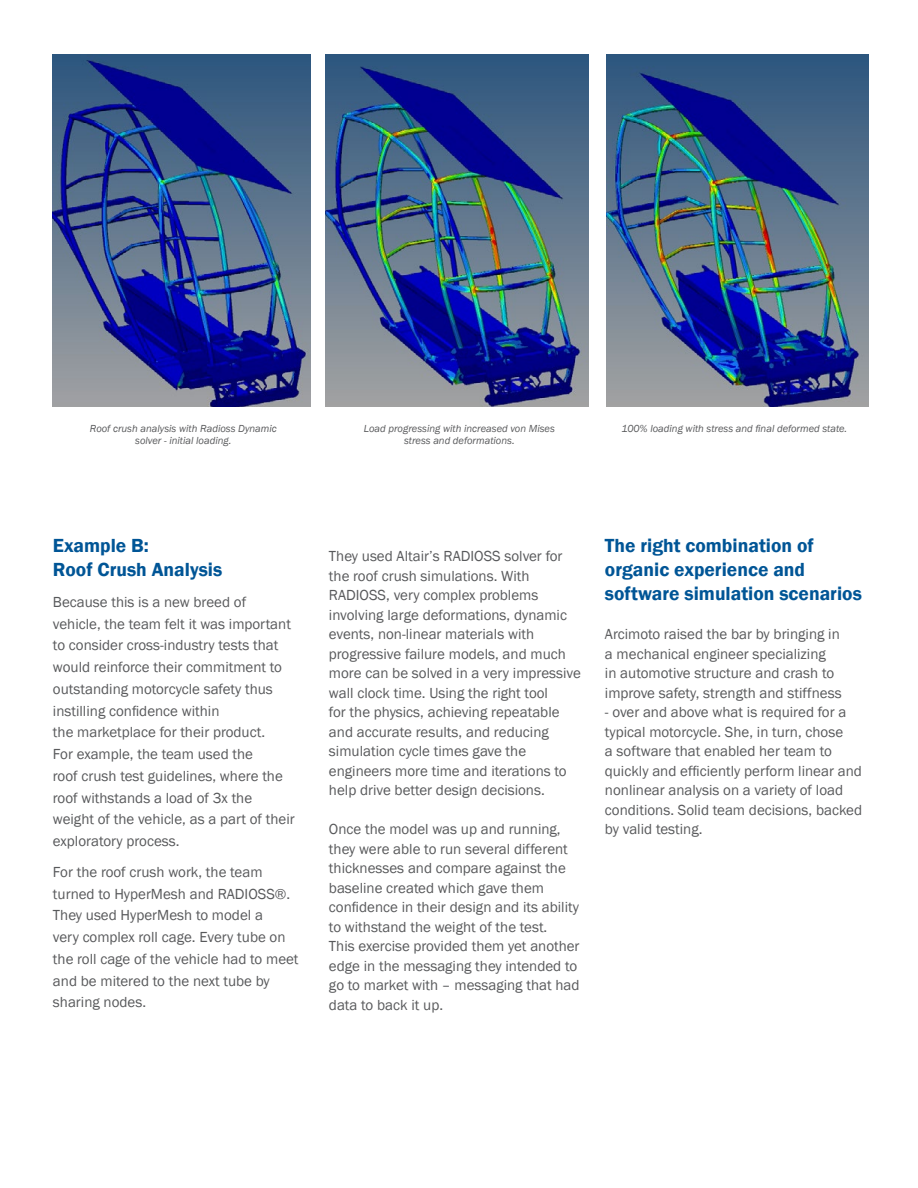
<style>
.page{position:relative;width:918px;height:1188px;background:#fff}
.page>*{position:absolute;margin:0;border:0;box-sizing:border-box;transform-origin:0 0}
.t1{font:600 19.5px/24px "Franklin Gothic";color:#005596}
.t2{font:15px/19.5px "Franklin Gothic";color:#58595b}
.t3{font:italic 10.5px/12px "Franklin Gothic";color:#58595b;text-align:center}
</style>
<div class="page">
<img style="left:53px;top:54px;width:257px;height:353px">
<img style="left:326px;top:54px;width:262px;height:353px">
<img style="left:606px;top:54px;width:262px;height:353px">
<p class="t3" style="left:90px;top:423px;width:188px">Roof crush analysis with Radioss Dynamic solver - initial loading.</p>
<p class="t3" style="left:364px;top:423px;width:193px">Load progressing with increased von Mises stress and deformations.</p>
<p class="t3" style="left:622px;top:423px;width:227px">100% loading with stress and final deformed state.</p>
<h1 class="t1" style="left:53px;top:534px;width:171px">Example B:<br>Roof Crush Analysis</h1>
<p class="t2" style="left:53px;top:591px;width:243px;line-height:21.8px">Because this is a new breed of vehicle, the team felt it was important to consider cross-industry tests that would reinforce their commitment to outstanding motorcycle safety thus instilling confidence within<br>the marketplace for their product.<br>For example, the team used the<br>roof crush test guidelines, where the roof withstands a load of 3x the weight of the vehicle, as a part of their exploratory process.</p>
<p class="t2" style="left:53px;top:861px;width:247px;line-height:21.8px">For the roof crush work, the team turned to HyperMesh and RADIOSS®.<br>They used HyperMesh to model a<br>very complex roll cage. Every tube on the roll cage of the vehicle had to meet and be mitered to the next tube by sharing nodes.</p>
<p class="t2" style="left:329px;top:547px;width:253px">They used Altair’s RADIOSS solver for the roof crush simulations. With RADIOSS, very complex problems involving large deformations, dynamic events, non-linear materials with progressive failure models, and much more can be solved in a very impressive wall clock time. Using the right tool<br>for the physics, achieving repeatable and accurate results, and reducing simulation cycle times gave the engineers more time and iterations to help drive better design decisions.</p>
<p class="t2" style="left:329px;top:820px;width:252px">Once the model was up and running, they were able to run several different thicknesses and compare against the baseline created which gave them confidence in their design and its ability to withstand the weight of the test.<br>This exercise provided them yet another edge in the messaging they intended to go to market with – messaging that had data to back it up.</p>
<h1 class="t1" style="left:605px;top:534px;width:258px">The right combination of organic experience and software simulation scenarios</h1>
<p class="t2" style="left:605px;top:625px;width:238px">Arcimoto raised the bar by bringing in a mechanical engineer specializing<br>in automotive structure and crash to improve safety, strength and stiffness</p>
<p class="t2" style="left:605px;top:703px;width:259px">- over and above what is required for a typical motorcycle. She, in turn, chose<br>a software that enabled her team to quickly and efficiently perform linear and nonlinear analysis on a variety of load conditions. Solid team decisions, backed by valid testing.</p>
</div>
